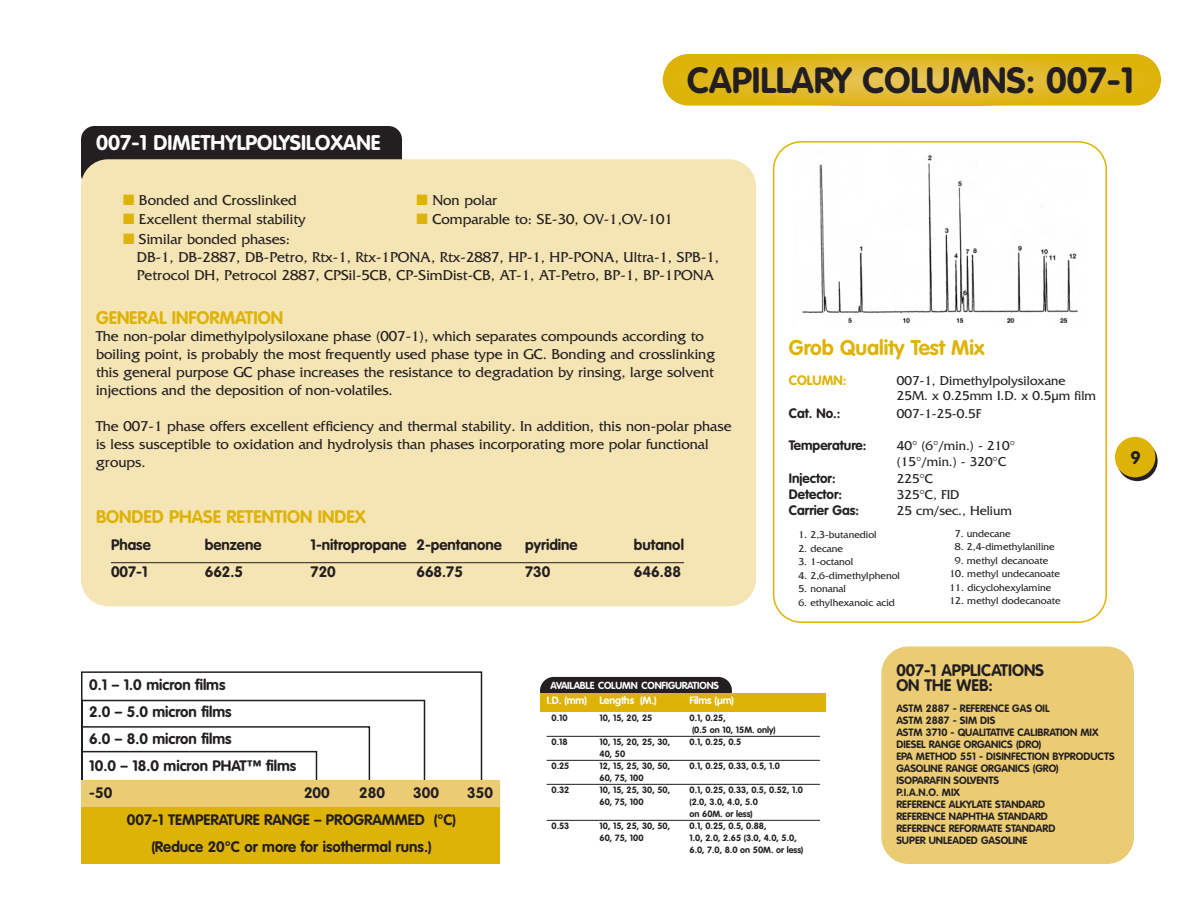
<style>
.page{position:relative;width:1188px;height:918px;background:#fff}
.page>*{position:absolute;margin:0;border:0;box-sizing:border-box;transform-origin:0 0}
.t1{font:700 36px "VAG Rounded";color:#231f20}
.t2{font:700 21px "VAG Rounded";color:#fff}
.t3{font:700 21px "VAG Rounded";color:#deb308}
.t4{font:700 18px "VAG Rounded";color:#deb308}
.t5{font:700 18px "VAG Rounded";color:#231f20}
.t6{font:700 16.5px/15px "VAG Rounded";color:#231f20}
.t7{font:15px/18px "Friz Quadrata";color:#231f20}
.t8{font:700 15px/27px "VAG Rounded";color:#231f20}
.t9{font:13.5px/14.9px "Friz Quadrata";color:#231f20}
.t10{font:700 13.5px "VAG Rounded";color:#231f20}
.t11{font:700 13.5px "VAG Rounded";color:#deb308}
.t12{font:700 10.5px/12px "VAG Rounded";color:#231f20}
.t13{font:10.5px "Friz Quadrata";color:#231f20}
.t14{font:700 10.5px "VAG Rounded";letter-spacing:-.01em;color:#fff}
.t15{font:700 10.2px "VAG Rounded";letter-spacing:-.015em;color:#fff}
.t16{font:700 9px/12px "VAG Rounded";color:#231f20}
.s1{color:#deb308}
</style>
<div class="page">
<svg style="left:81px;top:671px;width:402px;height:110px"></svg>
<div style="left:81px;top:781px;width:418px;height:27px;background:#ebcc75"></div>
<div style="left:81px;top:808px;width:418px;height:56px;background:#deb308"></div>
<div style="left:81px;top:126px;width:321px;height:62px;background:#231f20;border-radius:14px"></div>
<svg style="left:1117px;top:441px;width:41px;height:40px"></svg>
<div style="left:1115px;top:437px;width:40px;height:40px;background:#deb308;border-radius:50%"></div>
<svg style="left:663px;top:54px;width:498px;height:52px;background:#e1b929"></svg>
<div style="left:540px;top:677px;width:192px;height:28px;background:#231f20;border-radius:14px"></div>
<div style="left:81px;top:159px;width:675px;height:447px;background:#f5e4b4;border-radius:27px"></div>
<svg style="left:773px;top:141px;width:334px;height:482px"></svg>
<div style="left:540px;top:693px;width:286px;height:19px;background:#deb308"></div>
<hr style="left:547px;top:736px;width:273px;height:1px;background:#231f20">
<hr style="left:547px;top:760px;width:273px;height:1px;background:#231f20">
<hr style="left:547px;top:784px;width:273px;height:1px;background:#231f20">
<hr style="left:547px;top:820px;width:273px;height:1px;background:#231f20">
<hr style="left:111px;top:562px;width:573px;height:1px;background:#231f20">
<div style="left:948px;top:528px;width:130px;height:90px;background:#fff"></div>
<div style="left:881px;top:646px;width:253px;height:218px;background:#ebcc75;border-radius:27px"></div>
<h2 class="t2" style="left:96px;top:134px;width:286px">007-1 DIMETHYLPOLYSILOXANE</h2>
<h1 class="t1" style="left:687px;top:66px;width:448px">CAPILLARY COLUMNS: 007-1</h1>
<p class="t7" style="left:123px;top:193px;width:175px"><span class="s1">■</span> Bonded and Crosslinked</p>
<p class="t7" style="left:416px;top:193px;width:82px"><span class="s1">■</span> Non polar</p>
<p class="t7" style="left:123px;top:211px;width:184px"><span class="s1">■</span> Excellent thermal stability</p>
<p class="t7" style="left:416px;top:211px;width:258px"><span class="s1">■</span> Comparable to: SE-30, OV-1,OV-101</p>
<p class="t7" style="left:137px;top:231px;width:584px;text-indent:-14px"><span class="s1">■</span> Similar bonded phases:<br>DB-1, DB-2887, DB-Petro, Rtx-1, Rtx-1PONA, Rtx-2887, HP-1, HP-PONA, Ultra-1, SPB-1,<br>Petrocol DH, Petrocol 2887, CPSil-5CB, CP-SimDist-CB, AT-1, AT-Petro, BP-1, BP-1PONA</p>
<p class="t4" style="left:96px;top:310px;width:189px">GENERAL INFORMATION</p>
<p class="t7" style="left:96px;top:329px;width:621px">The non-polar dimethylpolysiloxane phase (007-1), which separates compounds according to boiling point, is probably the most frequently used phase type in GC. Bonding and crosslinking this general purpose GC phase increases the resistance to degradation by rinsing, large solvent injections and the deposition of non-volatiles.</p>
<p class="t7" style="left:96px;top:419px;width:637px">The 007-1 phase offers excellent efficiency and thermal stability. In addition, this non-polar phase is less susceptible to oxidation and hydrolysis than phases incorporating more polar functional groups.</p>
<p class="t4" style="left:96px;top:509px;width:271px">BONDED PHASE RETENTION INDEX</p>
<p class="t8" style="left:111px;top:533px;width:41px">Phase</p>
<p class="t8" style="left:205px;top:533px;width:58px">benzene</p>
<p class="t8" style="left:311px;top:533px;width:193px">1-nitropropane 2-pentanone</p>
<p class="t8" style="left:525px;top:533px;width:54px">pyridine</p>
<p class="t8" style="left:634px;top:533px;width:52px">butanol</p>
<p class="t8" style="left:111px;top:560px;width:38px">007-1</p>
<p class="t8" style="left:205px;top:560px;width:40px">662.5</p>
<p class="t8" style="left:311px;top:560px;width:27px">720</p>
<p class="t8" style="left:416px;top:560px;width:48px">668.75</p>
<p class="t8" style="left:525px;top:560px;width:27px">730</p>
<p class="t8" style="left:634px;top:560px;width:49px">646.88</p>
<h2 class="t3" style="left:789px;top:339px;width:197px">Grob Quality Test Mix</h2>
<p class="t11" style="left:789px;top:375px;width:59px">COLUMN:</p>
<p class="t9" style="left:897px;top:375px;width:201px">007-1, Dimethylpolysiloxane<br>25M. x 0.25mm I.D. x 0.5µm film</p>
<p class="t10" style="left:789px;top:407px;width:53px">Cat. No.:</p>
<p class="t9" style="left:897px;top:407px;width:86px">007-1-25-0.5F</p>
<p class="t10" style="left:789px;top:440px;width:79px">Temperature:</p>
<p class="t9" style="left:897px;top:439px;width:120px;line-height:16.2px">40° (6°/min.) - 210° (15°/min.) - 320°C</p>
<p class="t10" style="left:789px;top:472px;width:48px">Injector:</p>
<p class="t9" style="left:897px;top:472px;width:38px">225°C</p>
<p class="t10" style="left:789px;top:488px;width:55px">Detector:</p>
<p class="t9" style="left:897px;top:488px;width:64px">325°C, FID</p>
<p class="t10" style="left:789px;top:505px;width:72px">Carrier Gas:</p>
<p class="t9" style="left:897px;top:504px;width:117px">25 cm/sec., Helium</p>
<p class="t13" style="left:798px;top:531px;width:80px">1. 2,3-butanediol</p>
<p class="t13" style="left:798px;top:545px;width:46px">2. decane</p>
<p class="t13" style="left:798px;top:558px;width:56px">3. 1-octanol</p>
<p class="t13" style="left:798px;top:572px;width:103px">4. 2,6-dimethylphenol</p>
<p class="t13" style="left:798px;top:585px;width:49px">5. nonanal</p>
<p class="t13" style="left:798px;top:599px;width:98px">6. ethylhexanoic acid</p>
<p class="t13" style="left:955px;top:529px;width:57px">7. undecane</p>
<p class="t13" style="left:955px;top:543px;width:101px">8. 2,4-dimethylaniline</p>
<p class="t13" style="left:955px;top:556px;width:95px">9. methyl decanoate</p>
<p class="t13" style="left:949px;top:570px;width:112px">10. methyl undecanoate</p>
<p class="t13" style="left:949px;top:583px;width:103px">11. dicyclohexylamine</p>
<p class="t13" style="left:949px;top:597px;width:113px">12. methyl dodecanoate</p>
<p class="t5" style="left:1131px;top:450px;width:12px">9</p>
<p class="t8" style="left:89px;top:673px;width:209px">0.1 – 1.0 micron films<br>2.0 – 5.0 micron films<br>6.0 – 8.0 micron films<br>10.0 – 18.0 micron PHAT™ films -50</p>
<p class="t8" style="left:304px;top:781px;width:27px">200</p>
<p class="t8" style="left:359px;top:781px;width:27px">280</p>
<p class="t8" style="left:413px;top:781px;width:27px">300</p>
<p class="t8" style="left:467px;top:781px;width:27px">350</p>
<p class="t8" style="left:127px;top:808px;width:331px;text-align:center">007-1 TEMPERATURE RANGE – PROGRAMMED (°C) (Reduce 20°C or more for isothermal runs.)</p>
<p class="t15" style="left:551px;top:681px;width:170px">AVAILABLE COLUMN CONFIGURATIONS</p>
<p class="t14" style="left:547px;top:696px;width:111px">I.D. (mm) Lengths (M.)</p>
<p class="t14" style="left:690px;top:696px;width:46px">Films (µm)</p>
<p class="t16" style="left:552px;top:713px;width:18px">0.10</p>
<p class="t16" style="left:600px;top:713px;width:54px">10, 15, 20, 25</p>
<p class="t16" style="left:690px;top:713px;width:88px">0.1, 0.25,<br>(0.5 on 10, 15M. only)</p>
<p class="t16" style="left:552px;top:737px;width:18px">0.18</p>
<p class="t16" style="left:600px;top:737px;width:72px">10, 15, 20, 25, 30,</p>
<p class="t16" style="left:690px;top:737px;width:53px">0.1, 0.25, 0.5</p>
<p class="t16" style="left:600px;top:749px;width:27px">40, 50</p>
<p class="t16" style="left:552px;top:761px;width:19px">0.25</p>
<p class="t16" style="left:600px;top:761px;width:72px">12, 15, 25, 30, 50,</p>
<p class="t16" style="left:690px;top:761px;width:92px">0.1, 0.25, 0.33, 0.5, 1.0</p>
<p class="t16" style="left:600px;top:773px;width:46px">60, 75, 100</p>
<p class="t16" style="left:552px;top:785px;width:19px">0.32</p>
<p class="t16" style="left:600px;top:785px;width:72px">10, 15, 25, 30, 50,</p>
<p class="t16" style="left:690px;top:785px;width:115px">0.1, 0.25, 0.33, 0.5, 0.52, 1.0</p>
<p class="t16" style="left:600px;top:797px;width:46px">60, 75, 100</p>
<p class="t16" style="left:690px;top:797px;width:70px">(2.0, 3.0, 4.0, 5.0 on 60M. or less)</p>
<p class="t16" style="left:552px;top:821px;width:19px">0.53</p>
<p class="t16" style="left:600px;top:821px;width:72px">10, 15, 25, 30, 50,</p>
<p class="t16" style="left:690px;top:821px;width:79px">0.1, 0.25, 0.5, 0.88,</p>
<p class="t16" style="left:600px;top:833px;width:46px">60, 75, 100</p>
<p class="t16" style="left:690px;top:833px;width:115px">1.0, 2.0, 2.65 (3.0, 4.0, 5.0,<br>6.0, 7.0, 8.0 on 50M. or less)</p>
<p class="t6" style="left:896px;top:664px;width:149px">007-1 APPLICATIONS<br>ON THE WEB:</p>
<p class="t12" style="left:896px;top:703px;width:220px">ASTM 2887 - REFERENCE GAS OIL<br>ASTM 2887 - SIM DIS<br>ASTM 3710 - QUALITATIVE CALIBRATION MIX<br>DIESEL RANGE ORGANICS (DRO)<br>EPA METHOD 551 - DISINFECTION BYPRODUCTS<br>GASOLINE RANGE ORGANICS (GRO)<br>ISOPARAFIN SOLVENTS<br>P.I.A.N.O. MIX<br>REFERENCE ALKYLATE STANDARD<br>REFERENCE NAPHTHA STANDARD<br>REFERENCE REFORMATE STANDARD<br>SUPER UNLEADED GASOLINE</p>
</div>
